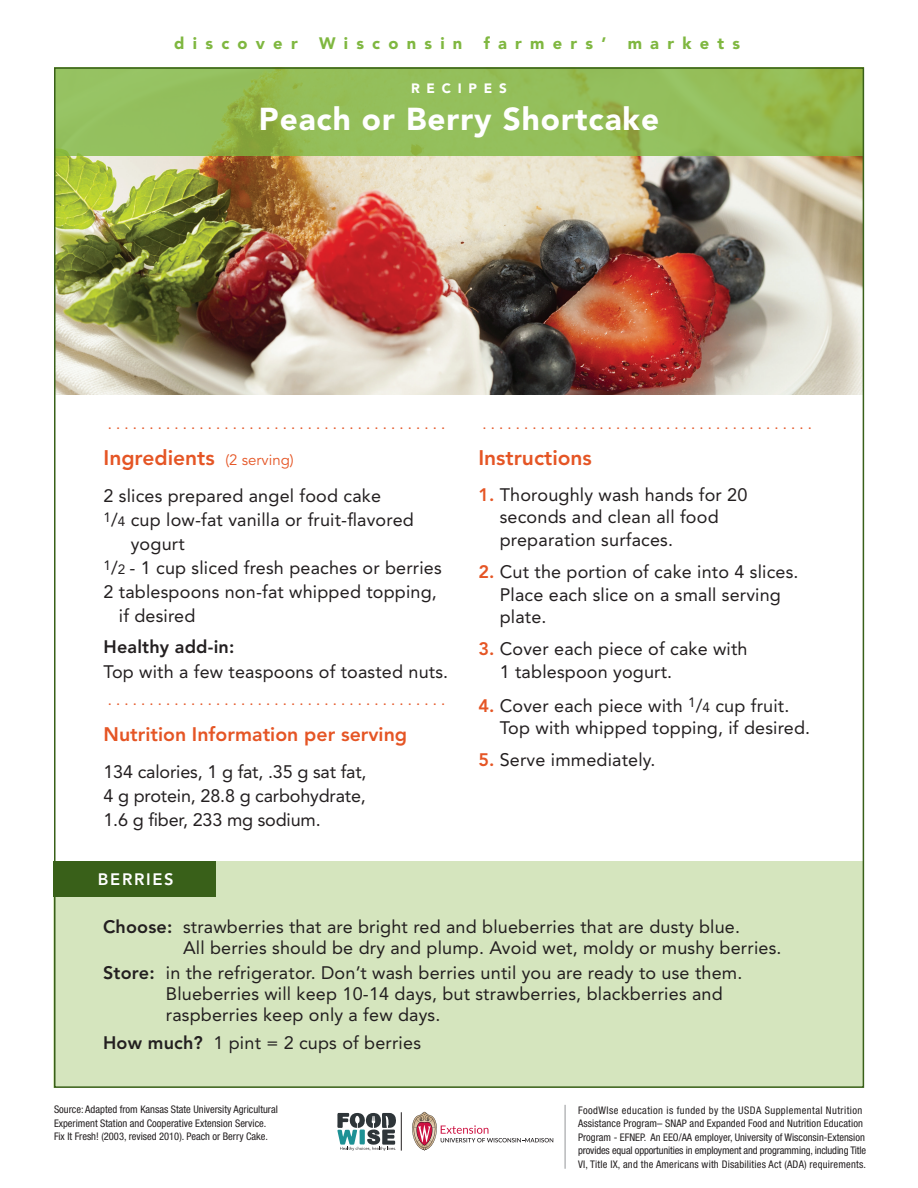
<style>
.page{position:relative;width:918px;height:1188px;background:#fff}
.page>*{position:absolute;margin:0;border:0;box-sizing:border-box;transform-origin:0 0}
.Head_-white{font:900 31.5px "Avenir";letter-spacing:.03em;color:#fff}
.Text_-_Facilitator_G{font:800 21px "Avenir";color:#e55525}
.Text_-_Facilitator_G-2{font:800 19.5px "Avenir";color:#e55525}
.Text_-_Facilitator_G-3{font:18px/22.5px "Avenir";letter-spacing:.01em;color:#231f20}
.t1{font:900 16.5px "Avenir";letter-spacing:.5em;color:#7fb740}
.Text_-_Facilitator_G-4{font:800 16.5px "Avenir";letter-spacing:.1em;color:#fff}
.Text_-_Facilitator_G-5{font:15px "Avenir";color:#e55525}
.t2{font:900 13.5px "Avenir";letter-spacing:.5em;color:#fff}
.small_type_-_bottom{font:condensed 10.5px/13.5px "Helvetica Neue";color:#231f20}
.s1{font-weight:400;font-size:15px}
.s2{font-size:13.5px}
.s3{font-weight:800}
.s4{font-weight:800;color:#e55525}
</style>
<div class="page">
<hr style="left:401px;top:1112px;width:1px;height:39px;background:#231f20">
<svg style="left:337px;top:1113px;width:59px;height:38px"></svg>
<svg style="left:412px;top:1112px;width:141px;height:39px"></svg>
<hr style="left:565px;top:1105px;width:1px;height:64px;background:#939598">
<img style="left:57px;top:156px;width:804px;height:239px">
<svg style="left:57px;top:70px;width:804px;height:86px;background:#93bc57"></svg>
<div style="left:53px;top:861px;width:810px;height:227px;background:#d5e5be"></div>
<div style="left:53px;top:861px;width:163px;height:36px;background:#396019"></div>
<p class="t1" style="left:174px;top:33px;width:125px">discover</p>
<p class="t1" style="left:319px;top:33px;width:145px">Wisconsin</p>
<p class="t1" style="left:484px;top:33px;width:124px">farmers’</p>
<p class="t1" style="left:628px;top:33px;width:114px">markets</p>
<p class="t2" style="left:411px;top:80px;width:97px">RECIPES</p>
<p class="Head_-white" style="left:259px;top:100px;width:402px">Peach or Berry Shortcake</p>
<p class="Text_-_Facilitator_G-5" style="left:108px;top:416px;width:339px">. . . . . . . . . . . . . . . . . . . . . . . . . . . . . . . . . . . . . . . . .</p>
<p class="Text_-_Facilitator_G" style="left:104px;top:446px;width:192px">Ingredients <span class="s1">(2 serving)</span></p>
<p class="Text_-_Facilitator_G-3" style="left:104px;top:485px;width:279px">2 slices prepared angel food cake</p>
<p class="Text_-_Facilitator_G-3" style="left:131px;top:508px;width:285px;line-height:24px;text-indent:-27px"><sup>1</sup>/<span class="s2">4</span> cup low-fat vanilla or fruit-flavored yogurt</p>
<p class="Text_-_Facilitator_G-3" style="left:104px;top:557px;width:340px"><sup>1</sup>/<span class="s2">2</span> - 1 cup sliced fresh peaches or berries</p>
<p class="Text_-_Facilitator_G-3" style="left:119px;top:580px;width:320px;line-height:24px;text-indent:-15px">2 tablespoons non-fat whipped topping, if desired</p>
<p class="Text_-_Facilitator_G-3" style="left:104px;top:634px;width:346px;line-height:25.5px"><span class="s3">Healthy add-in:<br></span>Top with a few teaspoons of toasted nuts.</p>
<p class="Text_-_Facilitator_G-5" style="left:108px;top:691px;width:339px">. . . . . . . . . . . . . . . . . . . . . . . . . . . . . . . . . . . . . . . . .</p>
<p class="Text_-_Facilitator_G-2" style="left:104px;top:723px;width:305px">Nutrition Information per serving</p>
<p class="Text_-_Facilitator_G-3" style="left:104px;top:760px;width:265px;line-height:24px;text-align:justify">134 calories, 1 g fat, .35 g sat fat, 4 g protein, 28.8 g carbohydrate, 1.6 g fiber, 233 mg sodium.</p>
<p class="Text_-_Facilitator_G-4" style="left:98px;top:869px;width:77px">BERRIES</p>
<p class="Text_-_Facilitator_G-5" style="left:483px;top:416px;width:331px">. . . . . . . . . . . . . . . . . . . . . . . . . . . . . . . . . . . . . . . .</p>
<p class="Text_-_Facilitator_G" style="left:478px;top:446px;width:115px">Instructions</p>
<p class="Text_-_Facilitator_G-3" style="left:500px;top:483px;width:249px;text-indent:-21px"><span class="s4">1.</span> Thoroughly wash hands for 20 seconds and clean all food preparation surfaces.</p>
<p class="Text_-_Facilitator_G-3" style="left:500px;top:561px;width:300px;text-indent:-21px"><span class="s4">2.</span> Cut the portion of cake into 4 slices.<br>Place each slice on a small serving plate.</p>
<p class="Text_-_Facilitator_G-3" style="left:500px;top:638px;width:249px;text-indent:-21px"><span class="s4">3.</span> Cover each piece of cake with<br>1 tablespoon yogurt.</p>
<p class="Text_-_Facilitator_G-3" style="left:500px;top:694px;width:312px;text-indent:-21px"><span class="s4">4.</span> Cover each piece with <sup>1</sup>/<span class="s2">4</span> cup fruit.<br>Top with whipped topping, if desired.</p>
<p class="Text_-_Facilitator_G-3" style="left:478px;top:749px;width:179px"><span class="s4">5.</span> Serve immediately.</p>
<p class="Text_-_Facilitator_G-3" style="left:183px;top:916px;width:600px;line-height:21px;text-indent:-80px"><span class="s3">Choose:</span> strawberries that are bright red and blueberries that are dusty blue.<br>All berries should be dry and plump. Avoid wet, moldy or mushy berries.</p>
<p class="Text_-_Facilitator_G-3" style="left:166px;top:962px;width:578px;line-height:21px;text-indent:-63px"><span class="s3">Store:</span> in the refrigerator. Don’t wash berries until you are ready to use them.<br>Blueberries will keep 10-14 days, but strawberries, blackberries and raspberries keep only a few days.</p>
<p class="Text_-_Facilitator_G-3" style="left:103px;top:1032px;width:319px"><span class="s3">How much?</span> 1 pint = 2 cups of berries</p>
<p class="small_type_-_bottom" style="left:54px;top:1103px;width:225px">Source: Adapted from Kansas State University Agricultural<br>Experiment Station and Cooperative Extension Service.<br>Fix It Fresh! (2003, revised 2010). Peach or Berry Cake.</p>
<p class="small_type_-_bottom" style="left:578px;top:1103px;width:289px">FoodWIse education is funded by the USDA Supplemental Nutrition Assistance Program– SNAP and Expanded Food and Nutrition Education Program - EFNEP. An EEO/AA employer, University of Wisconsin-Extension provides equal opportunities in employment and programming, including Title VI, Title IX, and the Americans with Disabilities Act (ADA) requirements.</p>
</div>
